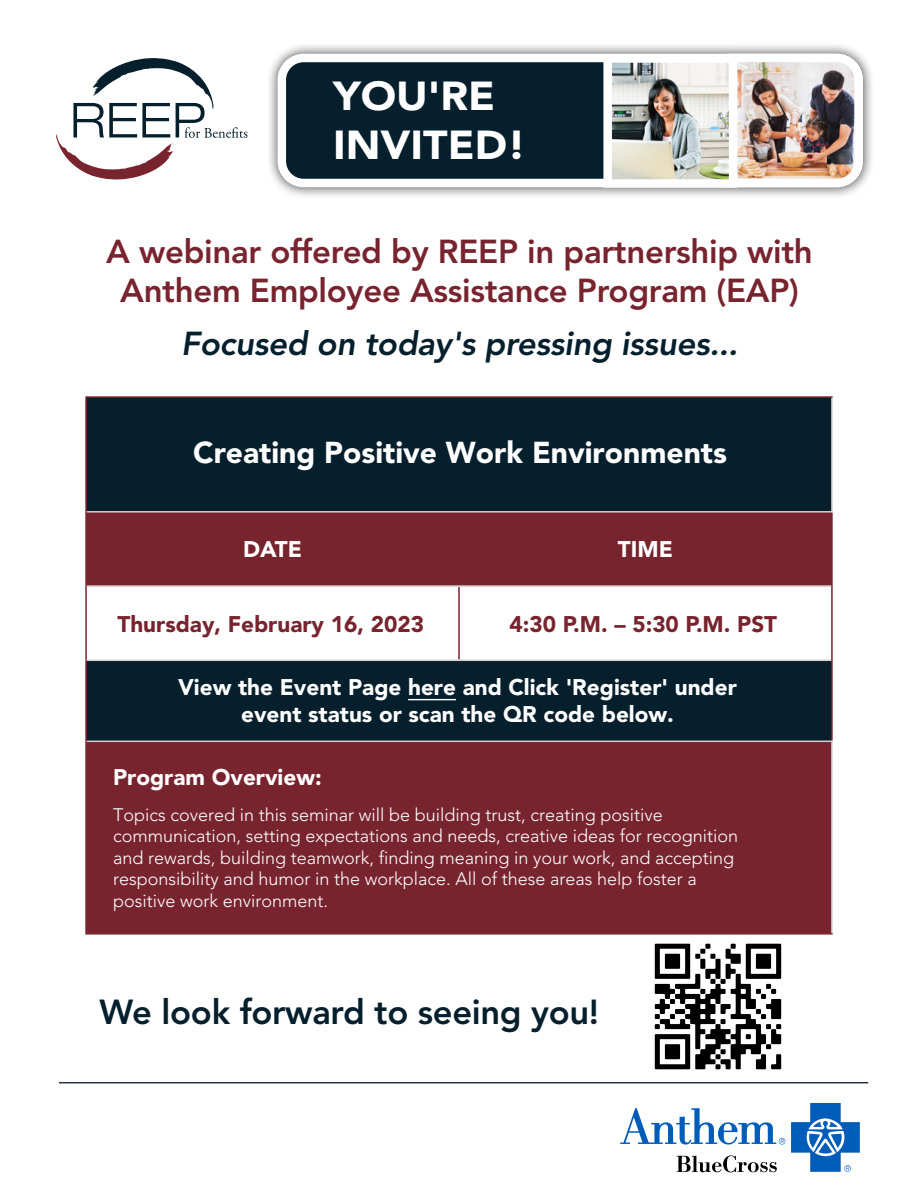
<style>
.page{position:relative;width:918px;height:1188px;background:#fff}
.page>*{position:absolute;margin:0;border:0;box-sizing:border-box;transform-origin:0 0}
.t1{font:900 40.2px/48.2px "Avenir LT Std";color:#fff;scale:1.06 1}
.t2{font:800 34.5px "Avenir LT Std";letter-spacing:-.01em;color:#061f2d}
.t3{font:800 33px/39.6px "Avenir LT Std";letter-spacing:-.01em;color:#78242f;text-align:center}
.t4{font:italic 800 33px "Avenir LT Std";letter-spacing:-.01em;color:#061f2d}
.t5{font:900 30px "Avenir LT Std";color:#fff}
.t6{font:900 22.5px/27px "Avenir LT Std";color:#fff;text-align:center}
.t7{font:900 22.5px "Avenir LT Std";color:#78242f}
.t8{font:300 18px/21.6px "Avenir LT Std";color:#fff}
</style>
<div class="page">
<img style="left:640px;top:943px;width:156px;height:141px">
<svg style="left:56px;top:58px;width:191px;height:122px"></svg>
<svg style="left:676px;top:1155px;width:101px;height:17px"></svg>
<svg style="left:791px;top:1103px;width:69px;height:69px"></svg>
<svg style="left:620px;top:1108px;width:165px;height:37px"></svg>
<div style="left:266px;top:41px;width:609px;height:158px;background:#000;opacity:.75"></div>
<div style="left:282px;top:58px;width:577px;height:125px;background:#061f2d;border-radius:22px"></div>
<div style="left:278px;top:54px;width:585px;height:133px;border:9px solid #fff;border-radius:22px"></div>
<img style="left:613px;top:64px;width:111px;height:114px">
<img style="left:724px;top:49px;width:143px;height:143px">
<div style="left:603px;top:54px;width:134px;height:134px;border:9px solid #fff"></div>
<div style="left:87px;top:398px;width:744px;height:113px;background:#061f2d"></div>
<svg style="left:87px;top:513px;width:744px;height:420px;fill:#78242f"></svg>
<hr style="left:85px;top:396px;width:374px;height:2px;background:#78242f">
<hr style="left:85px;top:398px;width:2px;height:114px;background:#78242f">
<hr style="left:459px;top:396px;width:374px;height:2px;background:#78242f">
<hr style="left:85px;top:512px;width:2px;height:74px;background:#78242f">
<hr style="left:458px;top:513px;width:2px;height:72px;background:#78242f">
<hr style="left:831px;top:513px;width:2px;height:73px;background:#78242f">
<hr style="left:85px;top:586px;width:2px;height:74px;background:#78242f">
<hr style="left:458px;top:587px;width:2px;height:73px;background:#78242f">
<hr style="left:831px;top:586px;width:2px;height:74px;background:#78242f">
<hr style="left:85px;top:660px;width:2px;height:81px;background:#78242f">
<hr style="left:831px;top:660px;width:2px;height:81px;background:#78242f">
<hr style="left:85px;top:741px;width:2px;height:192px;background:#78242f">
<hr style="left:85px;top:933px;width:374px;height:2px;background:#78242f">
<hr style="left:459px;top:933px;width:374px;height:2px;background:#78242f">
<hr style="left:831px;top:398px;width:2px;height:113px;background:#d5cdce">
<hr style="left:87px;top:511px;width:372px;height:2px;background:#d5cdce">
<hr style="left:459px;top:511px;width:374px;height:2px;background:#d5cdce">
<hr style="left:87px;top:585px;width:372px;height:2px;background:#d5cdce">
<hr style="left:459px;top:585px;width:372px;height:2px;background:#d5cdce">
<hr style="left:87px;top:660px;width:372px;height:1px;background:#d5cdce">
<hr style="left:459px;top:660px;width:372px;height:1px;background:#d5cdce">
<hr style="left:87px;top:741px;width:372px;height:1px;background:#d5cdce">
<hr style="left:459px;top:741px;width:374px;height:1px;background:#d5cdce">
<hr style="left:831px;top:742px;width:2px;height:191px;background:#d5cdce">
<hr style="left:408px;top:699px;width:48px;height:1px;background:#fff">
<hr style="left:59px;top:1082px;width:809px;height:1px;background:#293543">
<h1 class="t1" style="left:333px;top:72px;width:184px">YOU'RE<br>INVITED!</h1>
<h3 class="t3" style="left:106px;top:231px;width:708px">A webinar offered by REEP in partnership with<br>Anthem Employee Assistance Program (EAP)</h3>
<h3 class="t4" style="left:181px;top:324px;width:558px">Focused on today's pressing issues...</h3>
<h3 class="t5" style="left:193px;top:435px;width:535px">Creating Positive Work Environments</h3>
<p class="t6" style="left:243px;top:536px;width:60px">DATE</p>
<p class="t6" style="left:618px;top:536px;width:56px">TIME</p>
<p class="t7" style="left:117px;top:610px;width:308px">Thursday, February 16, 2023</p>
<p class="t7" style="left:510px;top:610px;width:269px">4:30 P.M. – 5:30 P.M. PST</p>
<p class="t6" style="left:178px;top:674px;width:560px">View the Event Page here and Click 'Register' under event status or scan the QR code below.</p>
<p class="t6" style="left:113px;top:764px;width:210px">Program Overview:</p>
<p class="t8" style="left:113px;top:804px;width:627px">Topics covered in this seminar will be building trust, creating positive communication, setting expectations and needs, creative ideas for recognition and rewards, building teamwork, finding meaning in your work, and accepting responsibility and humor in the workplace. All of these areas help foster a positive work environment.</p>
<h2 class="t2" style="left:99px;top:991px;width:501px">We look forward to seeing you!</h2>
</div>
